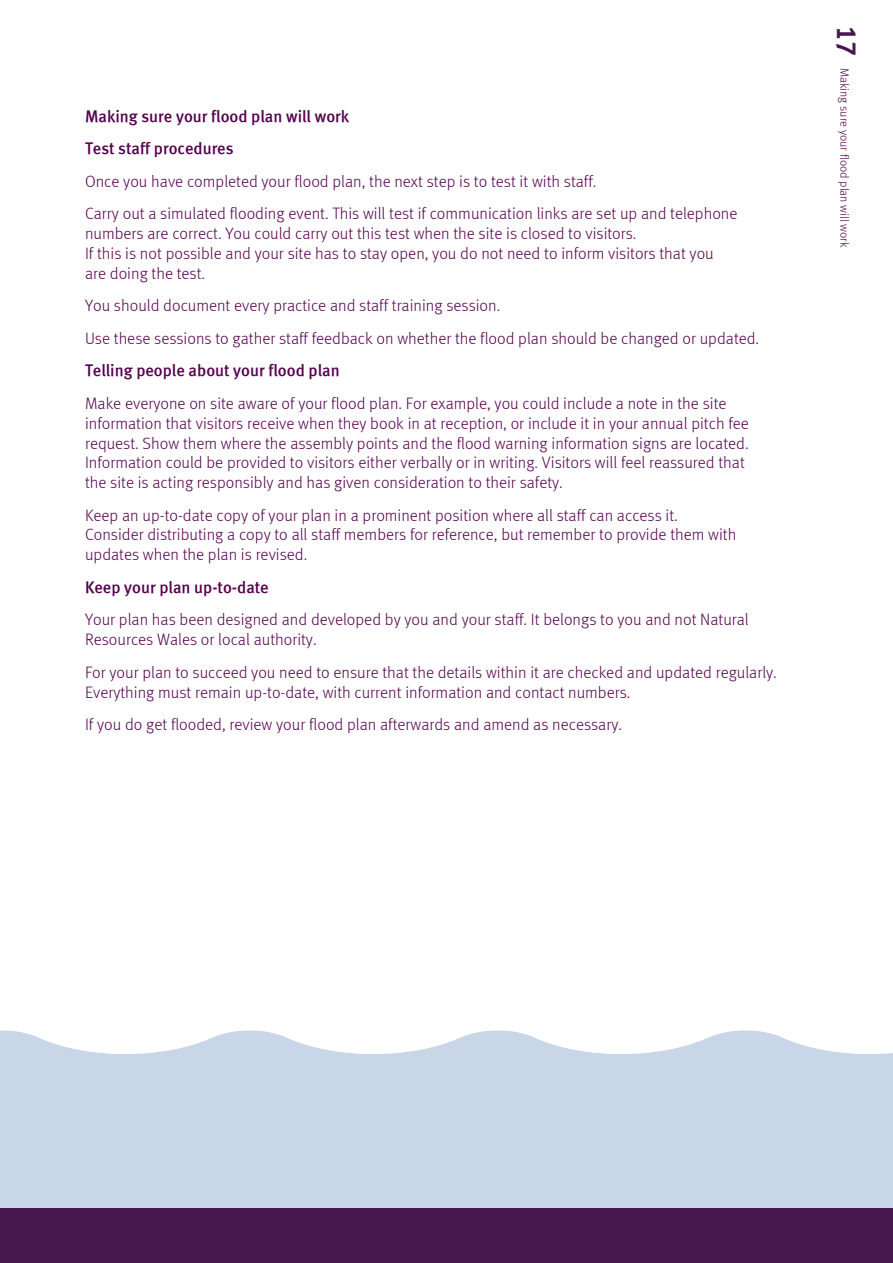
<style>
.page{position:relative;width:893px;height:1263px;background:#fff}
.page>*{position:absolute;margin:0;border:0;box-sizing:border-box;transform-origin:0 0}
.t1{font:27px "EA Meta Bold Roman";color:#47184e}
.t2{font:300 16.5px/19.8px "EA Meta";color:#56004e}
.t3{font:16.5px/32.5px "EA Meta Medium Roman";color:#56004e}
.t4{font:300 12px "EA Meta";color:#56004e}
</style>
<div class="page">
<svg style="left:0;top:1030px;width:893px;height:179px;fill:#c9d6e8"></svg>
<div style="left:0;top:1209px;width:893px;height:54px;background:#47184e"></div>
<p class="t3" style="left:85px;top:99px;width:266px">Making sure your flood plan will work<br>Test staff procedures</p>
<p class="t2" style="left:85px;top:165px;width:654px;line-height:32.5px">Once you have completed your flood plan, the next step is to test it with staff.<br>Carry out a simulated flooding event. This will test if communication links are set up and telephone</p>
<p class="t2" style="left:85px;top:223px;width:630px">numbers are correct. You could carry out this test when the site is closed to visitors.<br>If this is not possible and your site has to stay open, you do not need to inform visitors that you are doing the test.</p>
<p class="t2" style="left:85px;top:289px;width:676px;line-height:32.5px">You should document every practice and staff training session.<br>Use these sessions to gather staff feedback on whether the flood plan should be changed or updated.</p>
<p class="t3" style="left:85px;top:354px;width:256px">Telling people about your flood plan</p>
<p class="t2" style="left:85px;top:393px;width:665px">Make everyone on site aware of your flood plan. For example, you could include a note in the site information that visitors receive when they book in at reception, or include it in your annual pitch fee request. Show them where the assembly points and the flood warning information signs are located.<br>Information could be provided to visitors either verbally or in writing. Visitors will feel reassured that the site is acting responsibly and has given consideration to their safety.</p>
<p class="t2" style="left:85px;top:505px;width:653px">Keep an up-to-date copy of your plan in a prominent position where all staff can access it.<br>Consider distributing a copy to all staff members for reference, but remember to provide them with updates when the plan is revised.</p>
<p class="t3" style="left:85px;top:571px;width:185px">Keep your plan up-to-date</p>
<p class="t2" style="left:85px;top:610px;width:665px">Your plan has been designed and developed by you and your staff. It belongs to you and not Natural<br>Resources Wales or local authority.</p>
<p class="t2" style="left:85px;top:662px;width:693px">For your plan to succeed you need to ensure that the details within it are checked and updated regularly.<br>Everything must remain up-to-date, with current information and contact numbers.</p>
<p class="t2" style="left:85px;top:714px;width:539px">If you do get flooded, review your flood plan afterwards and amend as necessary.</p>
<h1 class="t1" style="left:863px;top:26px;width:32px;rotate:90deg">17</h1>
<p class="t4" style="left:851px;top:68px;width:181px;rotate:90deg">Making sure your flood plan will work</p>
</div>
